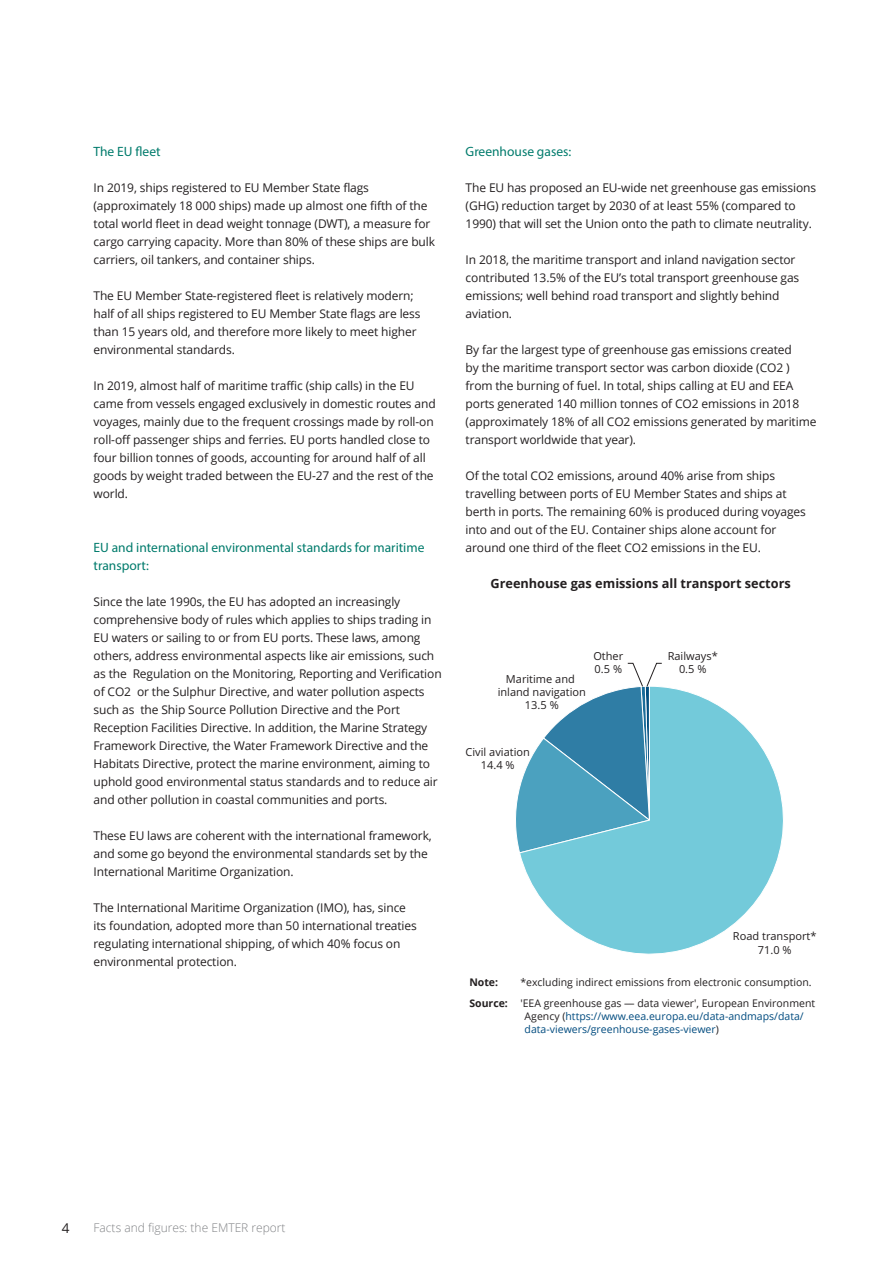
<style>
.page{position:relative;width:893px;height:1263px;background:#fff}
.page>*{position:absolute;margin:0;border:0;box-sizing:border-box;transform-origin:0 0}
._2021_-_Heading_2{font:13.5px/18px "Myriad Pro";color:#007b6c}
.t1{font:13.5px "Open Sans";color:#231f20}
._2021_-_Figure_title{font:700 12.75px "Open Sans";color:#231f20}
._2021_-_Body_text{font:12px/18px "Open Sans";letter-spacing:-.01em;color:#231f20}
.t2{font:300 12px "Open Sans";color:#808285}
.t3{font:10.95px/13.2px "Open Sans";color:#231f20;text-align:center}
._2021_-_Note_Source{font:10.5px/12.8px "Open Sans";color:#004b7f}
._2021_-_Note_Source-2{font:10.5px "Open Sans";color:#231f20}
._2021_-_Note_Source-3{font:700 10.5px "Open Sans";color:#231f20}
.s1{font-weight:700;color:#231f20}
.s2{color:#231f20}
</style>
<div class="page">
<svg style="left:525px;top:687px;width:258px;height:267px"></svg>
<svg style="left:515px;top:662px;width:148px;height:208px"></svg>
<p class="_2021_-_Heading_2" style="left:94px;top:142px;width:69px">The EU fleet</p>
<p class="_2021_-_Body_text" style="left:94px;top:178px;width:343px">In 2019, ships registered to EU Member State flags (approximately 18 000 ships) made up almost one fifth of the total world fleet in dead weight tonnage (DWT), a measure for cargo carrying capacity. More than 80% of these ships are bulk carriers, oil tankers, and container ships.</p>
<p class="_2021_-_Body_text" style="left:94px;top:286px;width:328px">The EU Member State-registered fleet is relatively modern; half of all ships registered to EU Member State flags are less than 15 years old, and therefore more likely to meet higher environmental standards.</p>
<p class="_2021_-_Body_text" style="left:94px;top:376px;width:344px">In 2019, almost half of maritime traffic (ship calls) in the EU came from vessels engaged exclusively in domestic routes and voyages, mainly due to the frequent crossings made by roll-on roll-off passenger ships and ferries. EU ports handled close to four billion tonnes of goods, accounting for around half of all goods by weight traded between the EU-27 and the rest of the world.</p>
<p class="_2021_-_Heading_2" style="left:94px;top:538px;width:332px">EU and international environmental standards for maritime transport:</p>
<p class="_2021_-_Body_text" style="left:94px;top:592px;width:350px">Since the late 1990s, the EU has adopted an increasingly comprehensive body of rules which applies to ships trading in EU waters or sailing to or from EU ports. These laws, among others, address environmental aspects like air emissions, such as the Regulation on the Monitoring, Reporting and Verification of CO2 or the Sulphur Directive, and water pollution aspects such as the Ship Source Pollution Directive and the Port Reception Facilities Directive. In addition, the Marine Strategy Framework Directive, the Water Framework Directive and the Habitats Directive, protect the marine environment, aiming to uphold good environmental status standards and to reduce air and other pollution in coastal communities and ports.</p>
<p class="_2021_-_Body_text" style="left:94px;top:826px;width:340px">These EU laws are coherent with the international framework, and some go beyond the environmental standards set by the<br>International Maritime Organization.</p>
<p class="_2021_-_Body_text" style="left:94px;top:898px;width:325px">The International Maritime Organization (IMO), has, since its foundation, adopted more than 50 international treaties regulating international shipping, of which 40% focus on environmental protection.</p>
<p class="_2021_-_Heading_2" style="left:466px;top:142px;width:107px">Greenhouse gases:</p>
<p class="_2021_-_Body_text" style="left:466px;top:178px;width:352px">The EU has proposed an EU-wide net greenhouse gas emissions (GHG) reduction target by 2030 of at least 55% (compared to<br>1990) that will set the Union onto the path to climate neutrality.</p>
<p class="_2021_-_Body_text" style="left:466px;top:250px;width:335px">In 2018, the maritime transport and inland navigation sector contributed 13.5% of the EU’s total transport greenhouse gas emissions; well behind road transport and slightly behind aviation.</p>
<p class="_2021_-_Body_text" style="left:466px;top:340px;width:352px">By far the largest type of greenhouse gas emissions created<br>by the maritime transport sector was carbon dioxide (CO2 ) from the burning of fuel. In total, ships calling at EU and EEA ports generated 140 million tonnes of CO2 emissions in 2018 (approximately 18% of all CO2 emissions generated by maritime transport worldwide that year).</p>
<p class="_2021_-_Body_text" style="left:466px;top:466px;width:342px">Of the total CO2 emissions, around 40% arise from ships travelling between ports of EU Member States and ships at berth in ports. The remaining 60% is produced during voyages into and out of the EU. Container ships alone account for around one third of the fleet CO2 emissions in the EU.</p>
<p class="_2021_-_Figure_title" style="left:490px;top:574px;width:302px">Greenhouse gas emissions all transport sectors</p>
<p class="t3" style="left:498px;top:672px;width:90px">Maritime and inland navigation<br>13.5 %</p>
<p class="t3" style="left:465px;top:745px;width:66px">Civil aviation<br>14.4 %</p>
<p class="t3" style="left:593px;top:649px;width:31px;text-align:left">Other<br>0.5 %</p>
<p class="t3" style="left:668px;top:649px;width:52px">Railways*<br>0.5 %</p>
<p class="t3" style="left:733px;top:930px;width:85px">Road transport*<br>71.0 %</p>
<p class="_2021_-_Note_Source-3" style="left:469px;top:975px;width:30px">Note:</p>
<p class="_2021_-_Note_Source-2" style="left:520px;top:975px;width:293px">*excluding indirect emissions from electronic consumption.</p>
<p class="_2021_-_Note_Source" style="left:525px;top:997px;width:292px;text-indent:-55px"><span class="s1">Source:</span> <span class="s2">'EEA greenhouse gas — data viewer', European Environment<br>Agency (</span>https://www.eea.europa.eu/data-andmaps/data/ data-viewers/greenhouse-gases-viewer<span class="s2">)</span></p>
<p class="t1" style="left:62px;top:1219px;width:9px">4</p>
<p class="t2" style="left:94px;top:1219px;width:194px">Facts and figures: the EMTER report</p>
</div>
